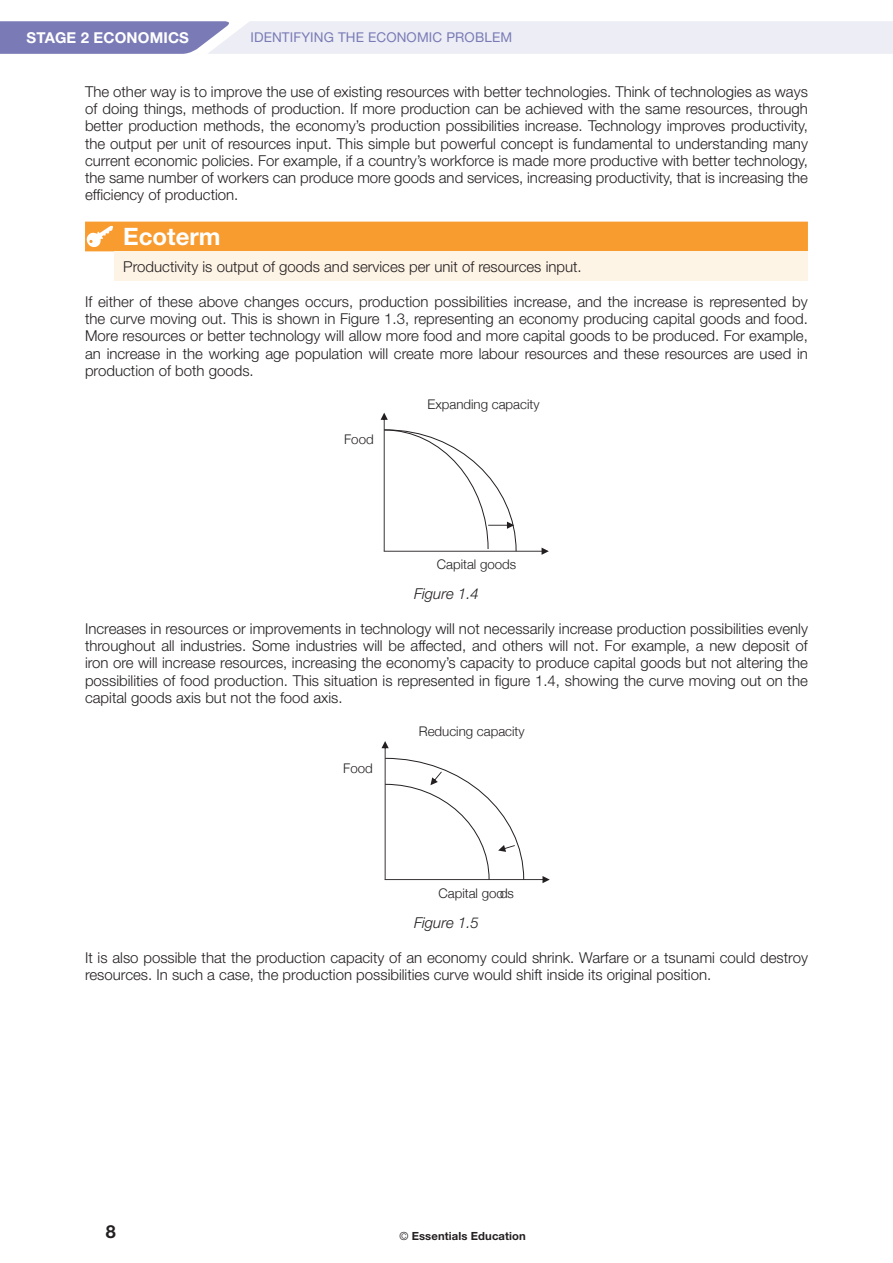
<style>
.page{position:relative;width:893px;height:1263px;background:#fff}
.page>*{position:absolute;margin:0;border:0;box-sizing:border-box;transform-origin:0 0}
.Heading_2{font:700 24px "Helvetica Neue";color:#fff}
.t1{font:700 18px "Helvetica Neue";color:#231f20}
.Body_Copy{font:300 15px/17.2px "Helvetica Neue";color:#231f20;text-align:justify}
.t2{font:italic 300 15px "Helvetica Neue";color:#231f20}
.t3{font:700 15px "Helvetica Neue";letter-spacing:.01em;color:#fff}
.t4{font:13.5px "Helvetica Neue";letter-spacing:.01em;color:#7a7bb6}
.t5{font:300 13.35px "Helvetica Neue";color:#231f20}
.t6{font:700 11.25px "Helvetica Neue";letter-spacing:.01em;color:#231f20}
.s1{font-weight:300}
</style>
<div class="page">
<svg style="left:0;top:21px;width:893px;height:33px;background:#d1d2e6"></svg>
<div style="left:115px;top:251px;width:693px;height:30px;background:#fef4e6"></div>
<div style="left:85px;top:222px;width:723px;height:29px;background:#f89c30"></div>
<svg style="left:381px;top:413px;width:168px;height:142px"></svg>
<svg style="left:381px;top:741px;width:169px;height:142px"></svg>
<p class="t3" style="left:27px;top:28px;width:164px">STAGE 2 ECONOMICS</p>
<p class="t4" style="left:250px;top:29px;width:263px">IDENTIFYING THE ECONOMIC PROBLEM</p>
<p class="Body_Copy" style="left:85px;top:83px;width:724px">The other way is to improve the use of existing resources with better technologies. Think of technologies as ways of doing things, methods of production. If more production can be achieved with the same resources, through better production methods, the economy’s production possibilities increase. Technology improves productivity, the output per unit of resources input. This simple but powerful concept is fundamental to understanding many current economic policies. For example, if a country’s workforce is made more productive with better technology, the same number of workers can produce more goods and services, increasing productivity, that is increasing the efficiency of production.</p>
<p class="Heading_2" style="left:123px;top:221px;width:99px">Ecoterm</p>
<p class="Body_Copy" style="left:123px;top:257px;width:460px">Productivity is output of goods and services per unit of resources input.</p>
<p class="Body_Copy" style="left:85px;top:293px;width:724px">If either of these above changes occurs, production possibilities increase, and the increase is represented by the curve moving out. This is shown in Figure 1.3, representing an economy producing capital goods and food.<br>More resources or better technology will allow more food and more capital goods to be produced. For example, an increase in the working age population will create more labour resources and these resources are used in production of both goods.</p>
<p class="t5" style="left:344px;top:428px;width:31px">Food</p>
<p class="t5" style="left:428px;top:393px;width:113px">Expanding capacity</p>
<p class="t5" style="left:437px;top:553px;width:81px">Capital goods</p>
<p class="t2" style="left:414px;top:584px;width:66px">Figure 1.4</p>
<p class="Body_Copy" style="left:85px;top:620px;width:724px">Increases in resources or improvements in technology will not necessarily increase production possibilities evenly throughout all industries. Some industries will be affected, and others will not. For example, a new deposit of iron ore will increase resources, increasing the economy’s capacity to produce capital goods but not altering the possibilities of food production. This situation is represented in figure 1.4, showing the curve moving out on the capital goods axis but not the food axis.</p>
<p class="t5" style="left:343px;top:758px;width:31px">Food</p>
<p class="t5" style="left:419px;top:720px;width:107px">Reducing capacity</p>
<p class="t5" style="left:438px;top:883px;width:77px">Capital goods</p>
<p class="t2" style="left:414px;top:913px;width:66px">Figure 1.5</p>
<p class="Body_Copy" style="left:85px;top:949px;width:724px">It is also possible that the production capacity of an economy could shrink. Warfare or a tsunami could destroy resources. In such a case, the production possibilities curve would shift inside its original position.</p>
<p class="t1" style="left:106px;top:1221px;width:12px">8</p>
<p class="t6" style="left:400px;top:1228px;width:128px"><span class="s1">©</span> Essentials Education</p>
</div>
